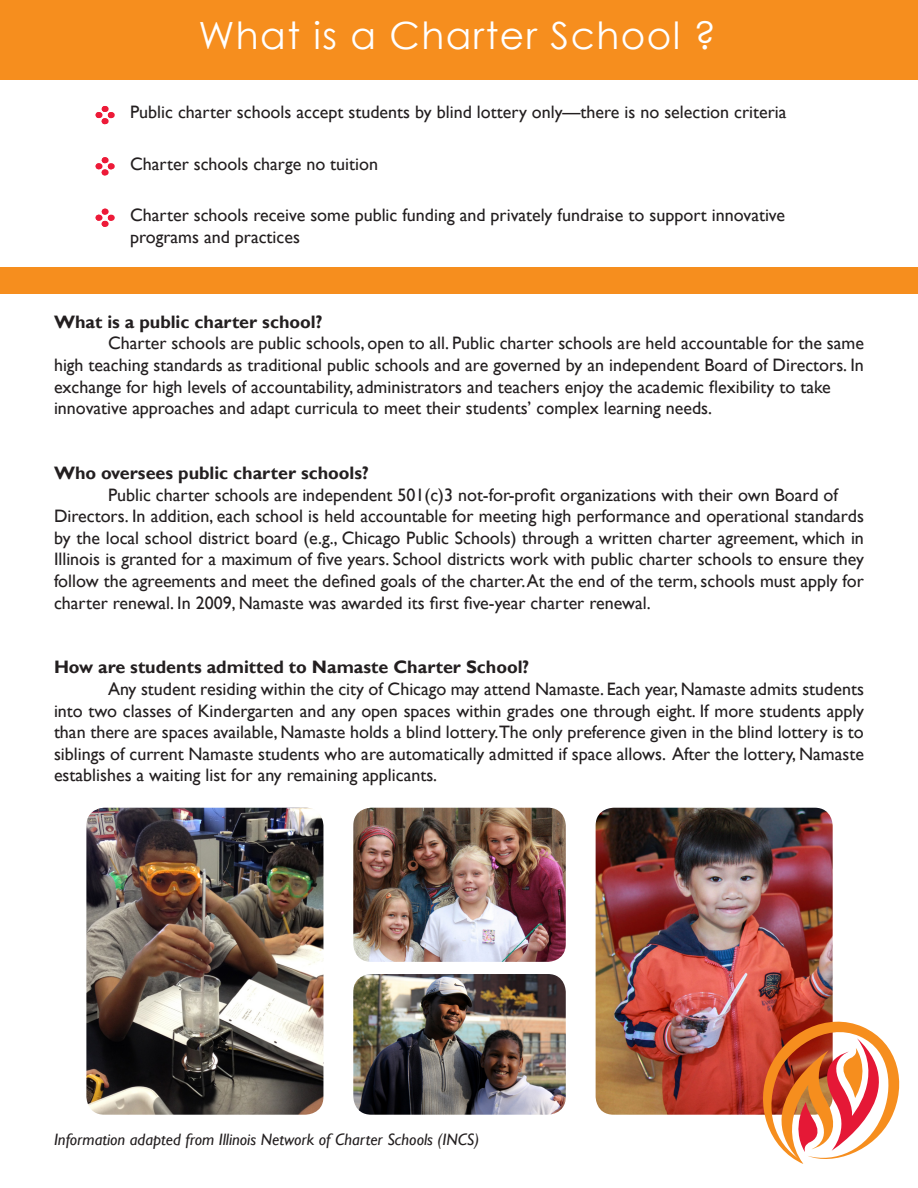
<style>
.page{position:relative;width:918px;height:1188px;background:#fff}
.page>*{position:absolute;margin:0;border:0;box-sizing:border-box;transform-origin:0 0}
.t1{font:37.5px "Century Gothic";letter-spacing:.04em;color:#fff}
.t2{font:18px/21.6px "Gill Sans";color:#231f20;text-align:justify}
.t3{font:700 18px "Gill Sans";color:#231f20}
.t4{font:italic 16.5px "Gill Sans";color:#231f20}
</style>
<div class="page">
<div style="left:1px;top:0;width:917px;height:80px;background:#f68e1e"></div>
<svg style="left:95px;top:106px;width:20px;height:19px"></svg>
<svg style="left:95px;top:157px;width:20px;height:19px"></svg>
<div style="left:0;top:268px;width:918px;height:26px;background:#f68e1e"></div>
<svg style="left:95px;top:208px;width:20px;height:19px"></svg>
<img style="left:353px;top:808px;width:213px;height:154px">
<img style="left:353px;top:974px;width:213px;height:141px">
<img style="left:596px;top:808px;width:237px;height:307px">
<img style="left:86px;top:808px;width:237px;height:307px">
<svg style="left:763px;top:1022px;width:137px;height:142px"></svg>
<p class="t1" style="left:198px;top:9px;width:519px">What is a Charter School ?</p>
<p class="t2" style="left:130px;top:102px;width:658px">Public charter schools accept students by blind lottery only—there is no selection criteria</p>
<p class="t2" style="left:130px;top:153px;width:249px">Charter schools charge no tuition</p>
<p class="t2" style="left:130px;top:205px;width:657px">Charter schools receive some public funding and privately fundraise to support innovative</p>
<p class="t2" style="left:130px;top:226px;width:171px">programs and practices</p>
<p class="t3" style="left:54px;top:311px;width:270px">What is a public charter school?</p>
<p class="t2" style="left:54px;top:333px;width:812px;text-indent:54px">Charter schools are public schools, open to all. Public charter schools are held accountable for the same high teaching standards as traditional public schools and are governed by an independent Board of Directors. In exchange for high levels of accountability, administrators and teachers enjoy the academic flexibility to take</p>
<p class="t2" style="left:54px;top:398px;width:660px">innovative approaches and adapt curricula to meet their students’ complex learning needs.</p>
<p class="t3" style="left:54px;top:462px;width:316px">Who oversees public charter schools?</p>
<p class="t2" style="left:108px;top:484px;width:732px">Public charter schools are independent 501(c)3 not-for-profit organizations with their own Board of</p>
<p class="t2" style="left:54px;top:506px;width:811px">Directors. In addition, each school is held accountable for meeting high performance and operational standards by the local school district board (e.g., Chicago Public Schools) through a written charter agreement, which in Illinois is granted for a maximum of five years. School districts work with public charter schools to ensure they follow the agreements and meet the defined goals of the charter. At the end of the term, schools must apply for charter renewal. In 2009, Namaste was awarded its first five-year charter renewal.</p>
<p class="t3" style="left:54px;top:656px;width:477px">How are students admitted to Namaste Charter School?</p>
<p class="t2" style="left:54px;top:678px;width:812px;text-indent:54px">Any student residing within the city of Chicago may attend Namaste. Each year, Namaste admits students into two classes of Kindergarten and any open spaces within grades one through eight. If more students apply than there are spaces available, Namaste holds a blind lottery.The only preference given in the blind lottery is to siblings of current Namaste students who are automatically admitted if space allows. After the lottery, Namaste establishes a waiting list for any remaining applicants.</p>
<p class="t4" style="left:54px;top:1130px;width:427px">Information adapted from Illinois Network of Charter Schools (INCS)</p>
</div>
